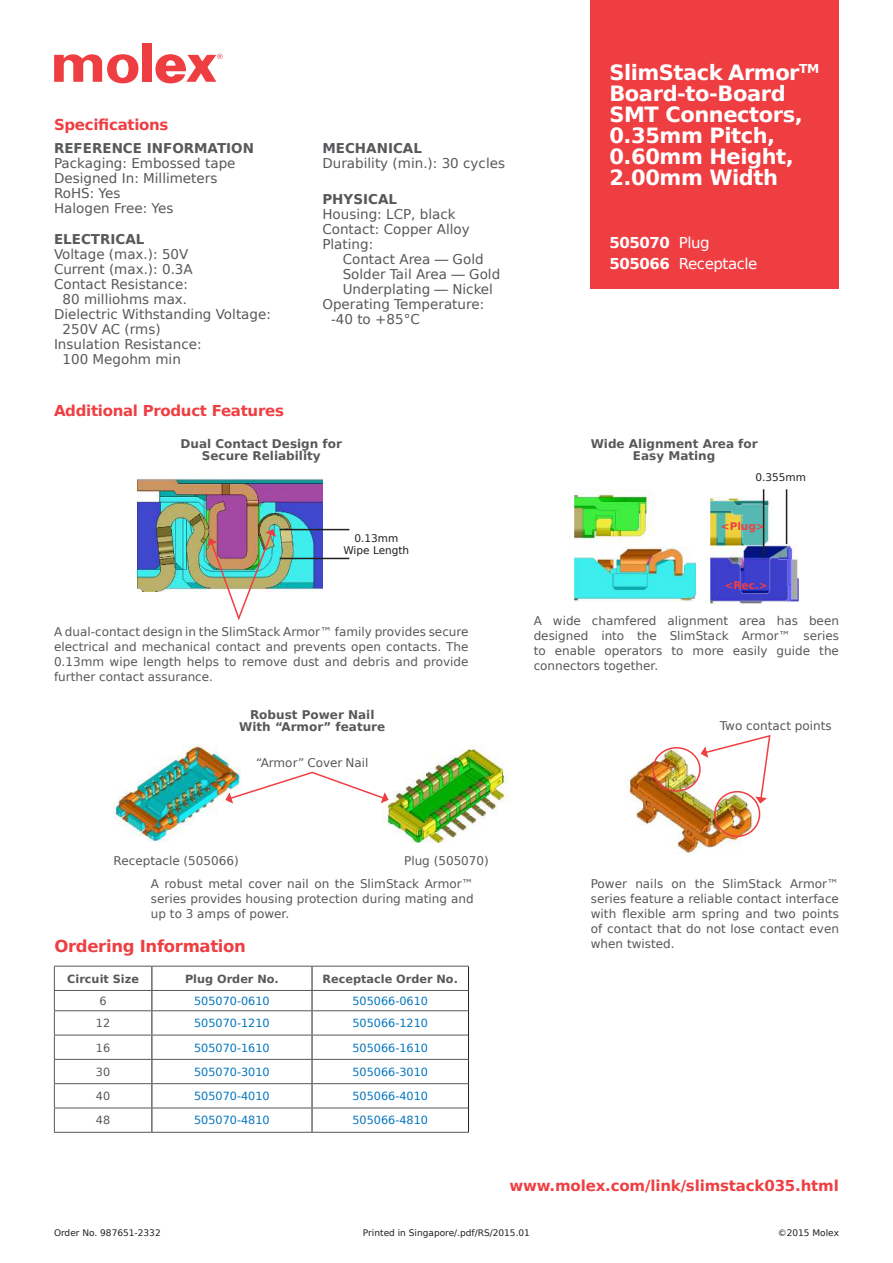
<style>
.page{position:relative;width:893px;height:1263px;background:#fff}
.page>*{position:absolute;margin:0;border:0;box-sizing:border-box;transform-origin:0 0}
.t1{font:700 21px/21px "Bitstream Vera Sans";letter-spacing:-.02em;color:#fff}
.t2{font:700 16.5px "Bitstream Vera Sans";letter-spacing:-.02em;color:#ef3e42}
.t3{font:700 15px "Bitstream Vera Sans";letter-spacing:-.02em;color:#ef3e42}
.t4{font:15px/21px "Bitstream Vera Sans";letter-spacing:-.03em;color:#fff}
.t5{font:13.5px/15px "Bitstream Vera Sans";color:#57585a}
.t6{font:700 13.5px "Bitstream Vera Sans";color:#57585a}
.t7{font:12px/15px "Bitstream Vera Sans";color:#57585a;text-align:justify}
.t8{font:700 12px/12px "Bitstream Vera Sans";color:#57585a;text-align:center}
.t9{font:11.25px "Bitstream Vera Sans";color:#0376bd}
.t10{font:700 11.25px "Bitstream Vera Sans";color:#57585a}
.t11{font:11.25px "Bitstream Vera Sans";color:#57585a}
.t12{font:10.5px/12px "Bitstream Vera Sans";color:#221f1f;text-align:center}
.t13{font:700 10.5px "Bitstream Vera Sans";color:#ef3e42}
.t14{font:9px "Bitstream Vera Sans";color:#221f1f}
.s1{font-weight:700}
</style>
<div class="page">
<div style="left:142px;top:43px;width:9px;height:39px;background:#ef3e42"></div>
<svg style="left:54px;top:54px;width:84px;height:29px"></svg>
<svg style="left:155px;top:54px;width:68px;height:29px"></svg>
<svg style="left:152px;top:967px;width:1px;height:165px"></svg>
<svg style="left:312px;top:967px;width:1px;height:165px"></svg>
<svg style="left:468px;top:967px;width:1px;height:165px"></svg>
<hr style="left:54px;top:966px;width:98px;height:1px;background:#57585a">
<hr style="left:152px;top:966px;width:160px;height:1px;background:#57585a">
<hr style="left:312px;top:966px;width:157px;height:1px;background:#57585a">
<hr style="left:152px;top:990px;width:160px;height:1px;background:#57585a">
<hr style="left:312px;top:990px;width:156px;height:1px;background:#57585a">
<hr style="left:152px;top:1010px;width:160px;height:1px;background:#57585a">
<hr style="left:312px;top:1010px;width:156px;height:1px;background:#57585a">
<hr style="left:152px;top:1035px;width:160px;height:1px;background:#57585a">
<hr style="left:312px;top:1035px;width:156px;height:1px;background:#57585a">
<hr style="left:152px;top:1059px;width:160px;height:1px;background:#57585a">
<hr style="left:312px;top:1059px;width:156px;height:1px;background:#57585a">
<hr style="left:152px;top:1083px;width:160px;height:1px;background:#57585a">
<hr style="left:312px;top:1083px;width:156px;height:1px;background:#57585a">
<hr style="left:152px;top:1107px;width:160px;height:1px;background:#57585a">
<hr style="left:312px;top:1107px;width:156px;height:1px;background:#57585a">
<hr style="left:152px;top:1132px;width:160px;height:1px;background:#57585a">
<hr style="left:312px;top:1132px;width:157px;height:1px;background:#57585a">
<hr style="left:54px;top:990px;width:98px;height:1px;background:#57585a">
<hr style="left:54px;top:1010px;width:98px;height:1px;background:#57585a">
<hr style="left:54px;top:1035px;width:98px;height:1px;background:#57585a">
<hr style="left:54px;top:1059px;width:98px;height:1px;background:#57585a">
<hr style="left:54px;top:1083px;width:98px;height:1px;background:#57585a">
<hr style="left:54px;top:1107px;width:98px;height:1px;background:#57585a">
<svg style="left:54px;top:966px;width:1px;height:166px"></svg>
<hr style="left:54px;top:1132px;width:98px;height:1px;background:#57585a">
<img style="left:137px;top:479px;width:186px;height:112px">
<img style="left:207px;top:529px;width:69px;height:92px">
<hr style="left:280px;top:558px;width:69px;height:1px;background:#221f1f">
<hr style="left:280px;top:529px;width:69px;height:1px;background:#221f1f">
<img style="left:574px;top:489px;width:121px;height:112px">
<img style="left:710px;top:498px;width:88px;height:106px">
<hr style="left:763px;top:489px;width:1px;height:69px;background:#221f1f">
<hr style="left:786px;top:489px;width:1px;height:55px;background:#221f1f">
<img style="left:114px;top:744px;width:127px;height:98px">
<img style="left:382px;top:744px;width:127px;height:99px">
<img style="left:627px;top:747px;width:128px;height:106px">
<svg style="left:225px;top:771px;width:164px;height:32px"></svg>
<div style="left:652px;top:747px;width:49px;height:45px;border:2px solid #ef3e42;border-radius:50%"></div>
<div style="left:714px;top:791px;width:46px;height:46px;border:2px solid #ef3e42;border-radius:50%"></div>
<svg style="left:701px;top:735px;width:70px;height:68px"></svg>
<div style="left:591px;top:0;width:248px;height:289px;background:#ef3e42"></div>
<p class="t3" style="left:54px;top:116px;width:116px">Speci昀椀cations</p>
<p class="t6" style="left:54px;top:143px;width:202px">REFERENCE INFORMATION</p>
<p class="t5" style="left:54px;top:156px;width:183px">Packaging: Embossed tape<br>Designed In: Millimeters<br>RoHS: Yes<br>Halogen Free: Yes</p>
<p class="t6" style="left:54px;top:234px;width:92px">ELECTRICAL</p>
<p class="t5" style="left:54px;top:247px;width:136px">Voltage (max.): 50V</p>
<p class="t5" style="left:54px;top:262px;width:140px">Current (max.): 0.3A</p>
<p class="t5" style="left:54px;top:277px;width:136px">Contact Resistance:</p>
<p class="t5" style="left:63px;top:292px;width:126px">80 milliohms max.</p>
<p class="t5" style="left:54px;top:307px;width:218px">Dielectric Withstanding Voltage:</p>
<p class="t5" style="left:63px;top:322px;width:100px">250V AC (rms)</p>
<p class="t5" style="left:54px;top:337px;width:149px">Insulation Resistance:</p>
<p class="t5" style="left:63px;top:352px;width:120px">100 Megohm min</p>
<p class="t3" style="left:54px;top:404px;width:231px">Additional Product Features</p>
<p class="t6" style="left:322px;top:143px;width:101px">MECHANICAL</p>
<p class="t5" style="left:322px;top:156px;width:184px">Durability (min.): 30 cycles</p>
<p class="t6" style="left:322px;top:194px;width:76px">PHYSICAL</p>
<p class="t5" style="left:322px;top:207px;width:149px">Housing: LCP, black<br>Contact: Copper Alloy<br>Plating:</p>
<p class="t5" style="left:343px;top:252px;width:143px">Contact Area — Gold</p>
<p class="t5" style="left:343px;top:267px;width:159px">Solder Tail Area — Gold</p>
<p class="t5" style="left:343px;top:282px;width:152px">Underplating — Nickel</p>
<p class="t5" style="left:322px;top:297px;width:163px">Operating Temperature:</p>
<p class="t5" style="left:331px;top:312px;width:90px">-40 to +85°C</p>
<p class="t8" style="left:181px;top:439px;width:163px">Dual Contact Design for<br>Secure Reliability</p>
<p class="t12" style="left:343px;top:532px;width:67px">0.13mm<br>Wipe Length</p>
<p class="t7" style="left:54px;top:624px;width:416px">A dual-contact design in the SlimStack Armor™ family provides secure electrical and mechanical contact and prevents open contacts. The 0.13mm wipe length helps to remove dust and debris and provide further contact assurance.</p>
<p class="t8" style="left:239px;top:710px;width:148px">Robust Power Nail<br>With “Armor” feature</p>
<p class="t7" style="left:256px;top:755px;width:114px">“Armor” Cover Nail</p>
<h1 class="t1" style="left:609px;top:64px;width:211px">SlimStack Armor<sup>TM<br></sup>Board-to-Board<br>SMT Connectors,<br>0.35mm Pitch,<br>0.60mm Height,<br>2.00mm Width</h1>
<p class="t4" style="left:609px;top:233px;width:150px"><span class="s1">505070</span> Plug<br><span class="s1">505066</span> Receptacle</p>
<p class="t8" style="left:591px;top:439px;width:169px">Wide Alignment Area for<br>Easy Mating</p>
<p class="t12" style="left:756px;top:471px;width:52px">0.355mm</p>
<p class="t13" style="left:721px;top:522px;width:45px">&lt;Plug&gt;</p>
<p class="t13" style="left:725px;top:581px;width:45px">&lt;Rec.&gt;</p>
<p class="t7" style="left:534px;top:613px;width:307px">A wide chamfered alignment area has been designed into the SlimStack Armor™ series to enable operators to more easily guide the connectors together.</p>
<p class="t7" style="left:720px;top:718px;width:113px">Two contact points</p>
<p class="t7" style="left:114px;top:853px;width:127px">Receptacle (505066)</p>
<p class="t7" style="left:404px;top:853px;width:86px">Plug (505070)</p>
<p class="t7" style="left:151px;top:876px;width:324px">A robust metal cover nail on the SlimStack Armor™ series provides housing protection during mating and up to 3 amps of power.</p>
<p class="t7" style="left:591px;top:876px;width:250px">Power nails on the SlimStack Armor™ series feature a reliable contact interface with 昀氀exible arm spring and two points of contact that do not lose contact even when twisted.</p>
<h2 class="t2" style="left:54px;top:939px;width:193px">Ordering Information</h2>
<p class="t10" style="left:67px;top:974px;width:73px">Circuit Size</p>
<p class="t10" style="left:185px;top:974px;width:95px">Plug Order No.</p>
<p class="t10" style="left:323px;top:974px;width:137px">Receptacle Order No.</p>
<p class="t11" style="left:100px;top:994px;width:9px">6</p>
<p class="t9" style="left:194px;top:994px;width:77px">505070-0610</p>
<p class="t9" style="left:352px;top:994px;width:77px">505066-0610</p>
<p class="t11" style="left:96px;top:1017px;width:16px">12</p>
<p class="t9" style="left:194px;top:1017px;width:77px">505070-1210</p>
<p class="t9" style="left:352px;top:1017px;width:77px">505066-1210</p>
<p class="t11" style="left:96px;top:1041px;width:16px">16</p>
<p class="t9" style="left:194px;top:1041px;width:77px">505070-1610</p>
<p class="t9" style="left:352px;top:1041px;width:77px">505066-1610</p>
<p class="t11" style="left:96px;top:1065px;width:16px">30</p>
<p class="t9" style="left:194px;top:1065px;width:77px">505070-3010</p>
<p class="t9" style="left:352px;top:1065px;width:77px">505066-3010</p>
<p class="t11" style="left:96px;top:1090px;width:16px">40</p>
<p class="t9" style="left:194px;top:1090px;width:77px">505070-4010</p>
<p class="t9" style="left:352px;top:1090px;width:77px">505066-4010</p>
<p class="t11" style="left:96px;top:1114px;width:16px">48</p>
<p class="t9" style="left:194px;top:1114px;width:77px">505070-4810</p>
<p class="t9" style="left:352px;top:1114px;width:77px">505066-4810</p>
<p class="t3" style="left:509px;top:1179px;width:331px">www.molex.com/link/slimstack035.html</p>
<p class="t14" style="left:54px;top:1227px;width:108px">Order No. 987651-2332</p>
<p class="t14" style="left:363px;top:1228px;width:169px">Printed in Singapore/.pdf/RS/2015.01</p>
<p class="t14" style="left:778px;top:1228px;width:63px">©2015 Molex</p>
</div>
